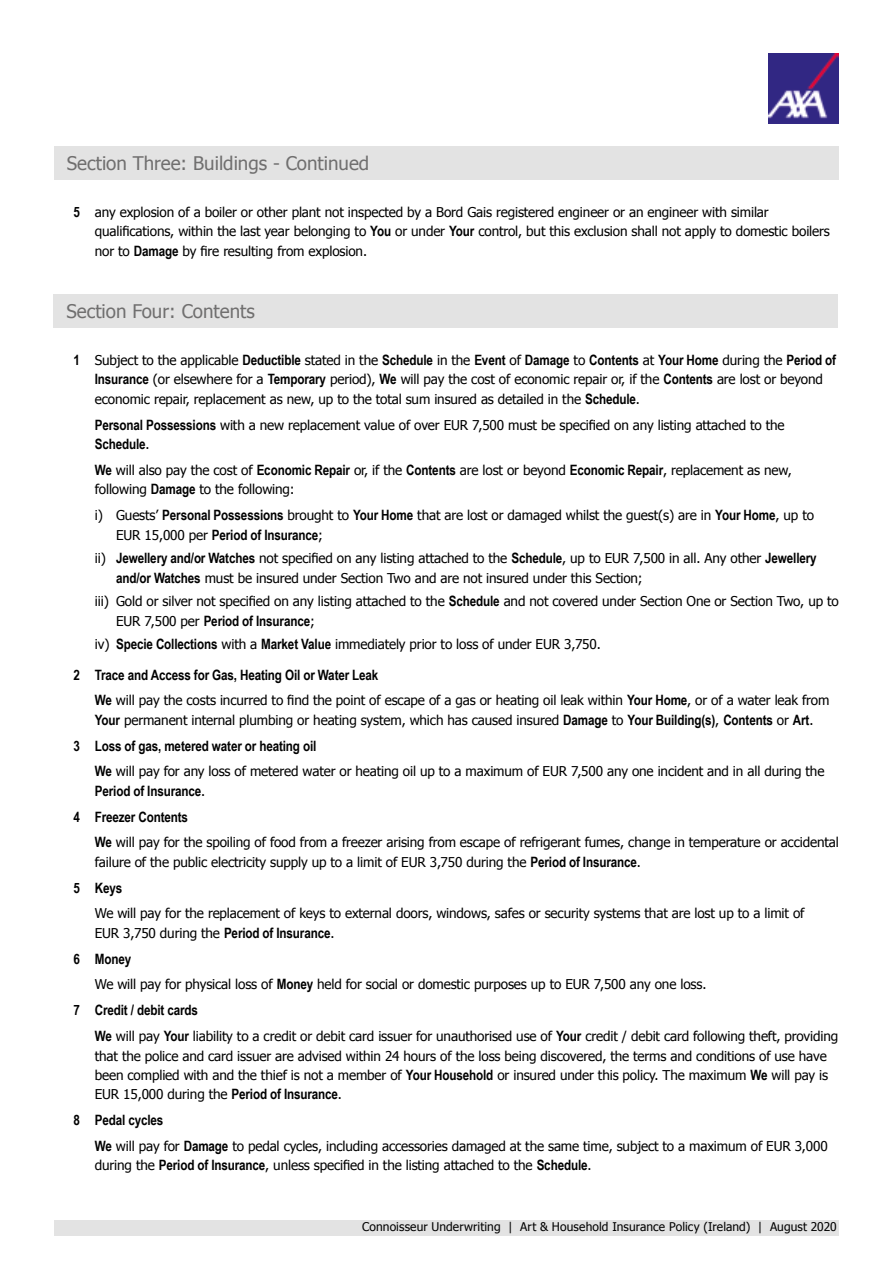
<style>
.page{position:relative;width:893px;height:1263px;background:#fff}
.page>*{position:absolute;margin:0;border:0;box-sizing:border-box;transform-origin:0 0}
.t1{font:18.75px "Tahoma";color:#706f6f}
.t2{font:700 14.25px/25.8px "Arial Narrow";letter-spacing:-.01em;color:#000}
.t3{font:13.5px/19.5px "Tahoma";letter-spacing:-.01em;color:#000}
.t4{font:12px "Tahoma";letter-spacing:.01em;color:#000}
.s1{font-family:"Arial Narrow";font-weight:700;font-size:14.25px}
.s2{font-family:"Tahoma";font-weight:400;font-size:13.5px}
</style>
<div class="page">
<div style="left:54px;top:1220px;width:785px;height:16px;background:#e3e3e3"></div>
<img style="left:768px;top:53px;width:70px;height:70px">
<div style="left:54px;top:295px;width:784px;height:33px;background:#e3e3e3"></div>
<div style="left:54px;top:147px;width:785px;height:33px;background:#e3e3e3"></div>
<h1 class="t1" style="left:67px;top:150px;width:304px">Section Three: Buildings - Continued</h1>
<p class="t3" style="left:95px;top:202px;width:737px;text-indent:-21px"><span class="s1">5</span> any explosion of a boiler or other plant not inspected by a Bord Gais registered engineer or an engineer with similar qualifications, within the last year belonging to <span class="s1">You</span> or under <span class="s1">Your</span> control, but this exclusion shall not apply to domestic boilers nor to <span class="s1">Damage</span> by fire resulting from explosion.</p>
<h1 class="t1" style="left:66px;top:298px;width:190px">Section Four: Contents</h1>
<p class="t2" style="left:74px;top:346px;width:764px">1 <span class="s2">Subject to the applicable</span> Deductible <span class="s2">stated in the</span> Schedule <span class="s2">in the</span> Event <span class="s2">of</span> Damage <span class="s2">to</span> Contents <span class="s2">at</span> Your Home <span class="s2">during the</span> Period of</p>
<p class="t3" style="left:95px;top:369px;width:730px"><span class="s1">Insurance</span> (or elsewhere for a <span class="s1">Temporary</span> period), <span class="s1">We</span> will pay the cost of economic repair or, if the <span class="s1">Contents</span> are lost or beyond economic repair, replacement as new, up to the total sum insured as detailed in the <span class="s1">Schedule</span>.</p>
<p class="t3" style="left:95px;top:414px;width:691px"><span class="s1">Personal Possessions</span> with a new replacement value of over EUR 7,500 must be specified on any listing attached to the</p>
<p class="t2" style="left:95px;top:430px;width:56px">Schedule<span class="s2">.</span></p>
<p class="t3" style="left:95px;top:460px;width:699px"><span class="s1">We</span> will also pay the cost of <span class="s1">Economic Repair</span> or, if the <span class="s1">Contents</span> are lost or beyond <span class="s1">Economic Repair</span>, replacement as new, following <span class="s1">Damage</span> to the following:</p>
<p class="t3" style="left:95px;top:505px;width:721px">i) Guests’ <span class="s1">Personal Possessions</span> brought to <span class="s1">Your Home</span> that are lost or damaged whilst the guest(s) are in <span class="s1">Your Home</span>, up to</p>
<p class="t2" style="left:116px;top:521px;width:208px"><span class="s2">EUR 15,000 per</span> Period of Insurance<span class="s2">;</span></p>
<p class="t3" style="left:116px;top:548px;width:702px;text-indent:-21px">ii) <span class="s1">Jewellery and/or Watches</span> not specified on any listing attached to the <span class="s1">Schedule</span>, up to EUR 7,500 in all. Any other <span class="s1">Jewellery and/or Watches</span> must be insured under Section Two and are not insured under this Section;</p>
<p class="t3" style="left:95px;top:591px;width:745px">iii) Gold or silver not specified on any listing attached to the <span class="s1">Schedule</span> and not covered under Section One or Section Two, up to</p>
<p class="t2" style="left:116px;top:607px;width:200px"><span class="s2">EUR 7,500 per</span> Period of Insurance<span class="s2">;</span></p>
<p class="t3" style="left:95px;top:634px;width:507px">iv) <span class="s1">Specie Collections</span> with a <span class="s1">Market Value</span> immediately prior to loss of under EUR 3,750.</p>
<p class="t2" style="left:74px;top:661px;width:306px">2 Trace and Access for Gas, Heating Oil or Water Leak</p>
<p class="t3" style="left:95px;top:690px;width:736px"><span class="s1">We</span> will pay the costs incurred to find the point of escape of a gas or heating oil leak within <span class="s1">Your Home</span>, or of a water leak from<br><span class="s1">Your</span> permanent internal plumbing or heating system, which has caused insured <span class="s1">Damage</span> to <span class="s1">Your Building(s)</span>, <span class="s1">Contents</span> or <span class="s1">Art</span>.</p>
<p class="t2" style="left:74px;top:732px;width:244px">3 Loss of gas, metered water or heating oil</p>
<p class="t3" style="left:95px;top:761px;width:731px"><span class="s1">We</span> will pay for any loss of metered water or heating oil up to a maximum of EUR 7,500 any one incident and in all during the</p>
<p class="t2" style="left:74px;top:777px;width:133px;text-indent:21px">Period of Insurance<span class="s2">.<br></span>4 Freezer Contents</p>
<p class="t3" style="left:95px;top:832px;width:745px"><span class="s1">We</span> will pay for the spoiling of food from a freezer arising from escape of refrigerant fumes, change in temperature or accidental failure of the public electricity supply up to a limit of EUR 3,750 during the <span class="s1">Period of Insurance</span>.</p>
<p class="t2" style="left:74px;top:874px;width:50px">5 Keys</p>
<p class="t3" style="left:95px;top:903px;width:711px">We will pay for the replacement of keys to external doors, windows, safes or security systems that are lost up to a limit of<br>EUR 3,750 during the <span class="s1">Period of Insurance</span>.</p>
<p class="t2" style="left:74px;top:945px;width:59px">6 Money</p>
<p class="t3" style="left:95px;top:974px;width:613px">We will pay for physical loss of <span class="s1">Money</span> held for social or domestic purposes up to EUR 7,500 any one loss.</p>
<p class="t2" style="left:74px;top:997px;width:126px">7 Credit / debit cards</p>
<p class="t3" style="left:95px;top:1026px;width:745px"><span class="s1">We</span> will pay <span class="s1">Your</span> liability to a credit or debit card issuer for unauthorised use of <span class="s1">Your</span> credit / debit card following theft, providing that the police and card issuer are advised within 24 hours of the loss being discovered, the terms and conditions of use have been complied with and the thief is not a member of <span class="s1">Your Household</span> or insured under this policy. The maximum <span class="s1">We</span> will pay is EUR 15,000 during the <span class="s1">Period of Insurance</span>.</p>
<p class="t2" style="left:74px;top:1106px;width:91px">8 Pedal cycles</p>
<p class="t3" style="left:95px;top:1136px;width:734px"><span class="s1">We</span> will pay for <span class="s1">Damage</span> to pedal cycles, including accessories damaged at the same time, subject to a maximum of EUR 3,000 during the <span class="s1">Period of Insurance</span>, unless specified in the listing attached to the <span class="s1">Schedule</span>.</p>
<p class="t4" style="left:362px;top:1219px;width:476px">Connoisseur Underwriting | Art &amp; Household Insurance Policy (Ireland) | August 2020</p>
</div>
